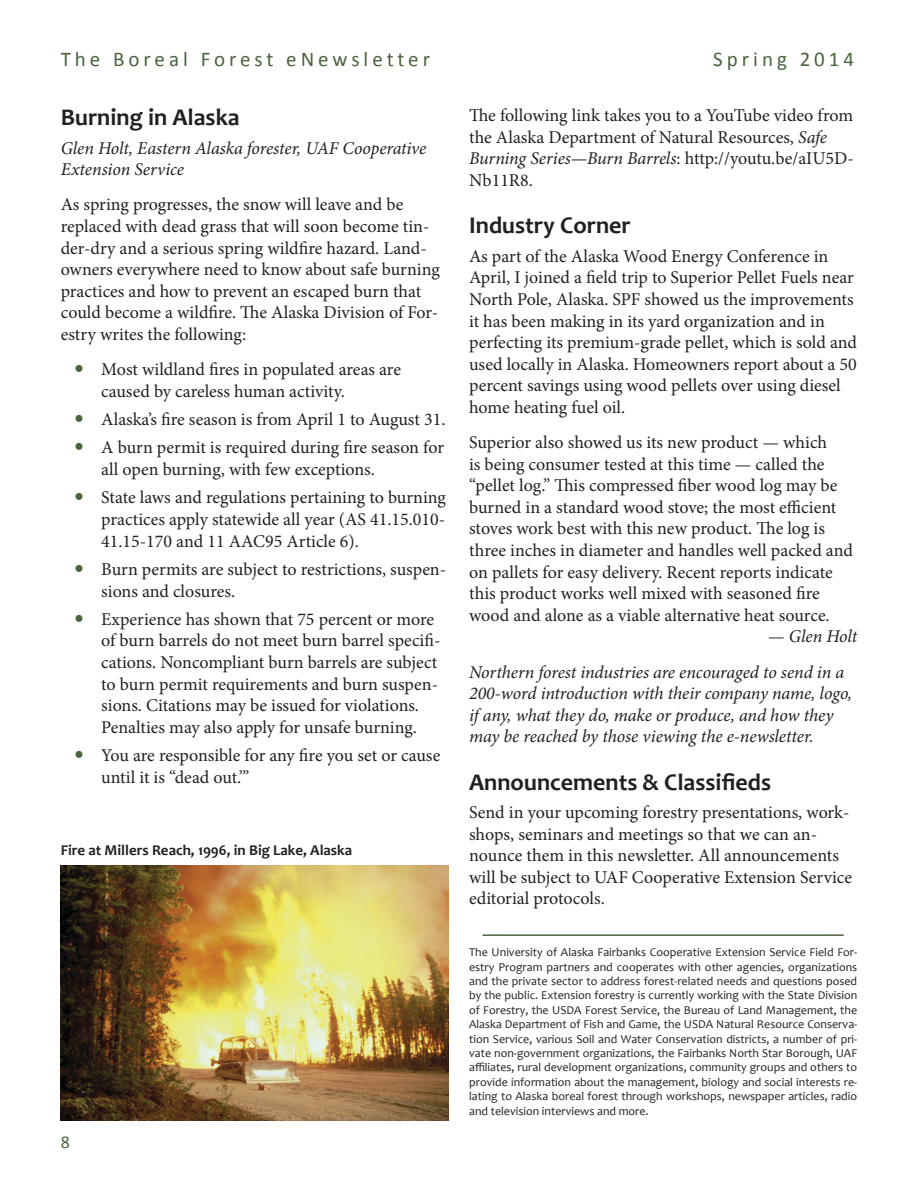
<style>
.page{position:relative;width:918px;height:1188px;background:#fff}
.page>*{position:absolute;margin:0;border:0;box-sizing:border-box;transform-origin:0 0}
.t1{font:700 24px "Candara";color:#231f20}
.t2{font:21px "Calibri";letter-spacing:.19em;color:#4c633e}
.Text{font:18px/21.6px "Minion Pro";color:#231f20}
.Text-2{font:italic 18px/21.6px "Minion Pro";letter-spacing:-.005em;color:#231f20}
.t3{font:18px "Calibri";color:#4c633e}
.Text-3{font:700 15px "Candara";color:#231f20}
.t4{font:12px/14.4px "Candara";color:#231f20;text-align:justify}
.s1{font-style:italic}
.s2{font-style:normal}
</style>
<div class="page">
<img style="left:61px;top:866px;width:388px;height:254px">
<hr style="left:483px;top:934px;width:361px;height:2px;background:#4c633e">
<p class="t2" style="left:61px;top:46px;width:371px">The Boreal Forest eNewsletter</p>
<p class="t2" style="left:713px;top:46px;width:142px">Spring 2014</p>
<p class="t1" style="left:61px;top:103px;width:180px">Burning in Alaska</p>
<p class="Text-2" style="left:61px;top:137px;width:367px">Glen Holt, Eastern Alaska forester, UAF Cooperative<br>Extension Service</p>
<p class="Text" style="left:61px;top:194px;width:381px">As spring progresses, the snow will leave and be replaced with dead grass that will soon become tin&shy;der-dry and a serious spring wildfire hazard. Land&shy;owners everywhere need to know about safe burning practices and how to prevent an escaped burn that could become a wildfire. The Alaska Division of For&shy;estry writes the following:</p>
<p class="Text" style="left:101px;top:359px;width:301px">Most wildland fires in populated areas are caused by careless human activity.</p>
<p class="Text" style="left:101px;top:409px;width:346px">Alaska’s fire season is from April 1 to August 31.</p>
<p class="Text" style="left:101px;top:437px;width:344px">A burn permit is required during fire season for all open burning, with few exceptions.</p>
<p class="Text" style="left:101px;top:487px;width:346px;text-align:justify">State laws and regulations pertaining to burning practices apply statewide all year (AS 41.15.010- 41.15-170 and 11 AAC95 Article 6).</p>
<p class="Text" style="left:101px;top:558px;width:346px">Burn permits are subject to restrictions, suspen&shy;sions and closures.</p>
<p class="Text" style="left:101px;top:608px;width:341px">Experience has shown that 75 percent or more of burn barrels do not meet burn barrel specifi&shy;cations. Noncompliant burn barrels are subject to burn permit requirements and burn suspen&shy;sions. Citations may be issued for violations.<br>Penalties may also apply for unsafe burning.</p>
<p class="Text" style="left:101px;top:745px;width:341px">You are responsible for any fire you set or cause until it is “dead out.’”</p>
<p class="Text-3" style="left:61px;top:840px;width:293px">Fire at Millers Reach, 1996, in Big Lake, Alaska</p>
<p class="t3" style="left:61px;top:1130px;width:11px">8</p>
<p class="Text" style="left:469px;top:105px;width:386px">The following link takes you to a YouTube video from the Alaska Department of Natural Resources, <span class="s1">Safe Burning Series—Burn Barrels</span>: http://youtu.be/aIU5D-Nb11R8.</p>
<p class="t1" style="left:469px;top:211px;width:163px">Industry Corner</p>
<p class="Text" style="left:469px;top:245px;width:389px">As part of the Alaska Wood Energy Conference in April, I joined a field trip to Superior Pellet Fuels near North Pole, Alaska. SPF showed us the improvements it has been making in its yard organization and in perfecting its premium-grade pellet, which is sold and used locally in Alaska. Homeowners report about a 50 percent savings using wood pellets over using diesel home heating fuel oil.</p>
<p class="Text" style="left:469px;top:432px;width:385px">Superior also showed us its new product — which<br>is being consumer tested at this time — called the “pellet log.” This compressed fiber wood log may be burned in a standard wood stove; the most efficient stoves work best with this new product. The log is three inches in diameter and handles well packed and on pallets for easy delivery. Recent reports indicate this product works well mixed with seasoned fire wood and alone as a viable alternative heat source.</p>
<p class="Text-2" style="left:768px;top:626px;width:90px"><span class="s2">—</span> Glen Holt</p>
<p class="Text-2" style="left:469px;top:661px;width:384px">Northern forest industries are encouraged to send in a 200-word introduction with their company name, logo, if any, what they do, make or produce, and how they may be reached by those viewing the e-newsletter.</p>
<p class="t1" style="left:469px;top:767px;width:303px">Announcements &amp; Classifieds</p>
<p class="Text" style="left:469px;top:801px;width:385px">Send in your upcoming forestry presentations, work&shy;shops, seminars and meetings so that we can an&shy;nounce them in this newsletter. All announcements will be subject to UAF Cooperative Extension Service editorial protocols.</p>
<p class="t4" style="left:469px;top:945px;width:390px">The University of Alaska Fairbanks Cooperative Extension Service Field For&shy;estry Program partners and cooperates with other agencies, organizations and the private sector to address forest-related needs and questions posed by the public. Extension forestry is currently working with the State Division of Forestry, the USDA Forest Service, the Bureau of Land Management, the Alaska Department of Fish and Game, the USDA Natural Resource Conserva&shy;tion Service, various Soil and Water Conservation districts, a number of pri&shy;vate non-government organizations, the Fairbanks North Star Borough, UAF affiliates, rural development organizations, community groups and others to provide information about the management, biology and social interests re&shy;lating to Alaska boreal forest through workshops, newspaper articles, radio and television interviews and more.</p>
</div>
